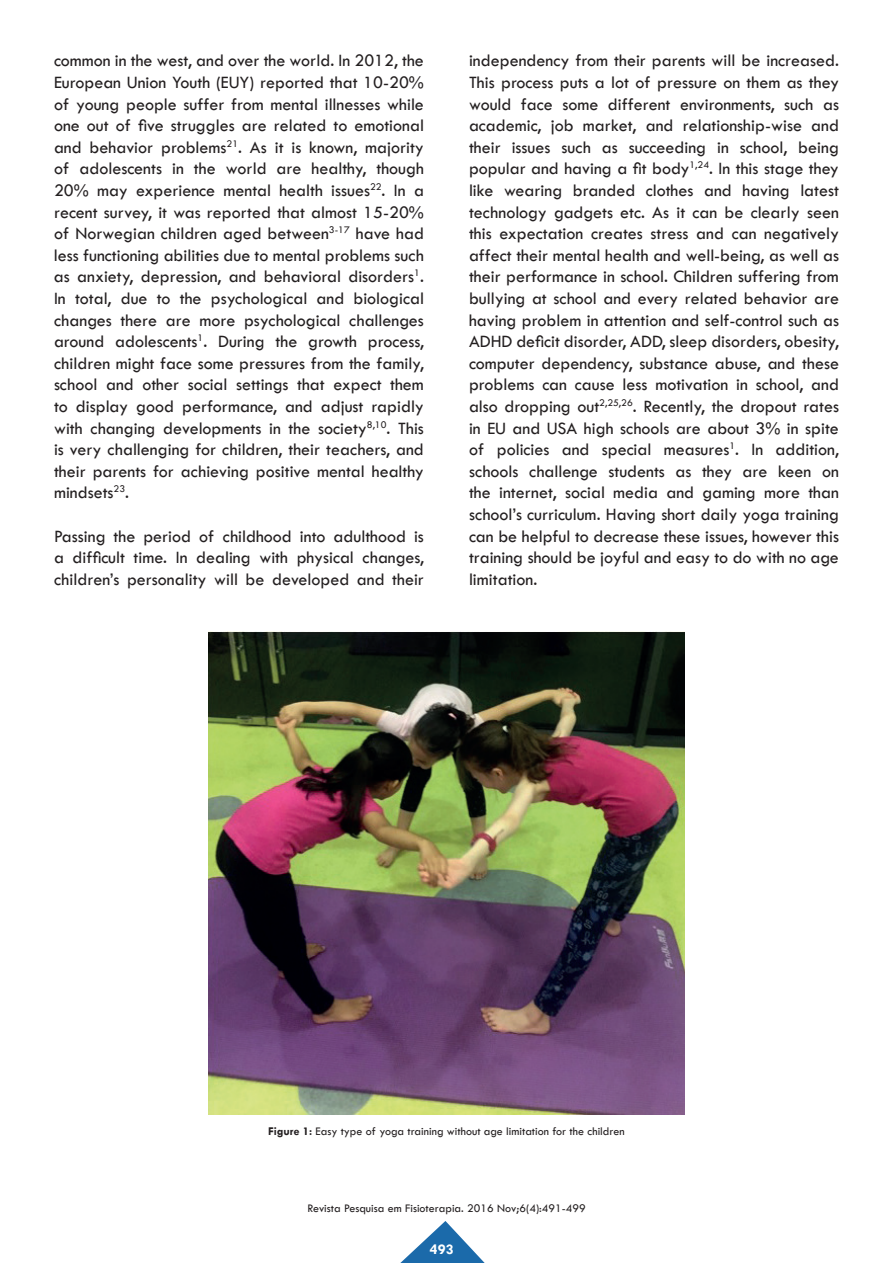
<style>
.page{position:relative;width:893px;height:1263px;background:#fff}
.page>*{position:absolute;margin:0;border:0;box-sizing:border-box;transform-origin:0 0}
.t1{font:18px/21.6px "Tw Cen";color:#231f20;text-align:justify}
.t2{font:700 15px "Tw Cen";color:#fff}
.t3{font:12px "Tw Cen";color:#231f20}
.s1{font-weight:700}
</style>
<div class="page">
<svg style="left:400px;top:1221px;width:85px;height:42px"></svg>
<img style="left:208px;top:631px;width:477px;height:483px">
<p class="t1" style="left:54px;top:50px;width:371px">common in the west, and over the world. In 2012, the European Union Youth (EUY) reported that 10-20% of young people suffer from mental illnesses while one out of five struggles are related to emotional and behavior problems<sup>21</sup>. As it is known, majority of adolescents in the world are healthy, though 20% may experience mental health issues<sup>22</sup>. In a recent survey, it was reported that almost 15-20% of Norwegian children aged between<sup>3-17</sup> have had less functioning abilities due to mental problems such as anxiety, depression, and behavioral disorders<sup>1</sup>.<br>In total, due to the psychological and biological changes there are more psychological challenges around adolescents<sup>1</sup>. During the growth process, children might face some pressures from the family, school and other social settings that expect them to display good performance, and adjust rapidly with changing developments in the society<sup>8,10</sup>. This is very challenging for children, their teachers, and their parents for achieving positive mental healthy mindsets<sup>23</sup>.</p>
<p class="t1" style="left:54px;top:525px;width:371px">Passing the period of childhood into adulthood is a difficult time. In dealing with physical changes, children’s personality will be developed and their</p>
<p class="t1" style="left:469px;top:50px;width:371px">independency from their parents will be increased.<br>This process puts a lot of pressure on them as they would face some different environments, such as academic, job market, and relationship-wise and their issues such as succeeding in school, being popular and having a fit body<sup>1,24</sup>. In this stage they like wearing branded clothes and having latest technology gadgets etc. As it can be clearly seen this expectation creates stress and can negatively affect their mental health and well-being, as well as their performance in school. Children suffering from bullying at school and every related behavior are having problem in attention and self-control such as ADHD deficit disorder, ADD, sleep disorders, obesity, computer dependency, substance abuse, and these problems can cause less motivation in school, and also dropping out<sup>2,25,26</sup>. Recently, the dropout rates in EU and USA high schools are about 3% in spite of policies and special measures<sup>1</sup>. In addition, schools challenge students as they are keen on the internet, social media and gaming more than school’s curriculum. Having short daily yoga training can be helpful to decrease these issues, however this training should be joyful and easy to do with no age limitation.</p>
<p class="t3" style="left:268px;top:1124px;width:358px"><span class="s1">Figure 1:</span> Easy type of yoga training without age limitation for the children</p>
<p class="t3" style="left:307px;top:1201px;width:280px">Revista Pesquisa em Fisioterapia. 2016 Nov;6(4):491-499</p>
<p class="t2" style="left:430px;top:1241px;width:25px">493</p>
</div>
